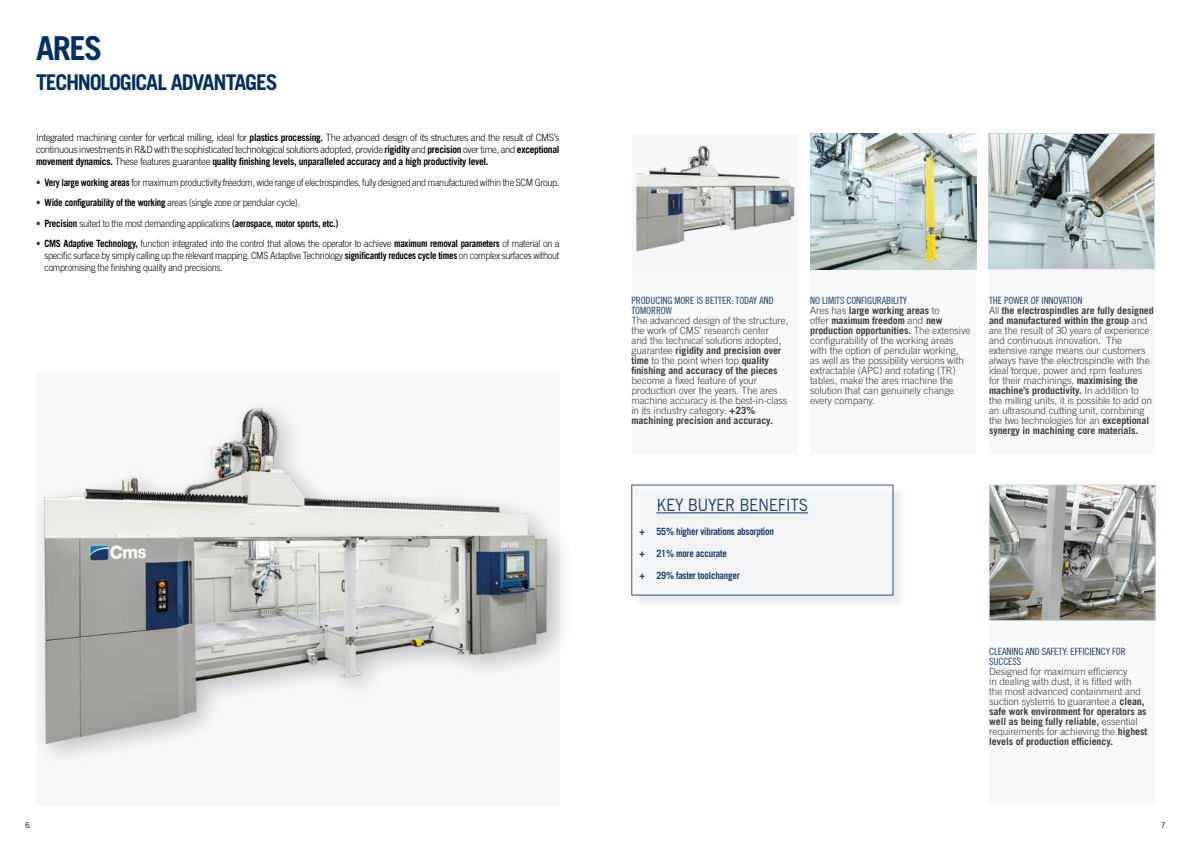
<style>
.page{position:relative;width:1191px;height:842px;background:#fff}
.page>*{position:absolute;margin:0;border:0;box-sizing:border-box;transform-origin:0 0}
.t1{font:700 33px "Trade Gothic LT Std";color:#003063}
.t2{font:700 21.7px "Trade Gothic LT Std";letter-spacing:-.055em;color:#003063}
.t3{font:17px "Trade Gothic LT Std";letter-spacing:-.025em;color:#183c6f;scale:.9 1}
.t4{font:300 10px/10px "Trade Gothic LT Std";letter-spacing:-.01em;color:#3c3c3b}
.t5{font:300 10px/12px "Trade Gothic LT Std";letter-spacing:-.03em;color:#000;text-align:justify;scale:.9 1}
.t6{font:300 10px/12px "Trade Gothic LT Std";letter-spacing:-.03em;color:#000;text-align:justify;scale:.95 1}
.t7{font:10px/10px "Trade Gothic LT Std Cn 18";letter-spacing:-.01em;color:#183c6f}
.t8{font:700 10px "Trade Gothic LT Std";letter-spacing:-.03em;color:#000;scale:.9 1}
.t9{font:700 10px "Trade Gothic LT Std";letter-spacing:-.025em;color:#183c6f;scale:.9 1}
.t10{font:8px "Trade Gothic LT Std";color:#000}
.s1{font-weight:700}
.s2{color:#183c6f}
.s3{font-weight:300;color:#183c6f}
.s4{font-weight:300}
</style>
<div class="page">
<div style="left:631px;top:261px;width:166px;height:193px;background:#f7f9f9"></div>
<div style="left:810px;top:261px;width:166px;height:193px;background:#f7f9f9"></div>
<div style="left:989px;top:261px;width:166px;height:193px;background:#f7f9f9"></div>
<div style="left:989px;top:612px;width:166px;height:193px;background:#f7f9f9"></div>
<div style="left:36px;top:371px;width:523px;height:435px;background:#f7f9f9"></div>
<img style="left:990px;top:135px;width:162px;height:132px">
<div style="left:988px;top:133px;width:166px;height:136px;border:1px solid #cbd5df"></div>
<img style="left:991px;top:487px;width:162px;height:132px">
<div style="left:989px;top:485px;width:166px;height:136px;border:1px solid #cbd5df"></div>
<img style="left:42px;top:407px;width:522px;height:349px">
<div style="left:631px;top:134px;width:166px;height:135px;background:#f5f7f9"></div>
<img style="left:636px;top:145px;width:159px;height:107px">
<img style="left:810px;top:134px;width:166px;height:135px">
<div style="left:633px;top:486px;width:272px;height:122px;background:#d8dfe3;opacity:.75"></div>
<div style="left:631px;top:485px;width:262px;height:110px;background:#f4f6f7"></div>
<hr style="left:656px;top:512px;width:152px;height:1px;background:#183c6f">
<h1 class="t1" style="left:36px;top:28px;width:68px">ARES</h1>
<h2 class="t2" style="left:36px;top:69px;width:243px">TECHNOLOGICAL ADVANTAGES</h2>
<p class="t6" style="left:36px;top:131px;width:552px">Integrated machining center for vertical milling, ideal for <span class="s1">plastics processing.</span> The advanced design of its structures and the result of CMS’s continuous investments in R&amp;D with the sophisticated technological solutions adopted, provide <span class="s1">rigidity</span> and <span class="s1">precision</span> over time, and <span class="s1">exceptional movement dynamics.</span> These features guarantee <span class="s1">quality finishing levels, unparalleled accuracy and a high productivity level.</span></p>
<p class="t5" style="left:36px;top:176px;width:583px"><span class="s2">•</span> <span class="s1">Very large working areas</span> for maximum productivity freedom, wide range of electrospindles, fully designed and manufactured within the SCM Group.</p>
<p class="t5" style="left:36px;top:196px;width:295px"><span class="s2">•</span> <span class="s1">Wide configurability of the working</span> areas (single zone or pendular cycle).</p>
<p class="t8" style="left:36px;top:217px;width:337px"><span class="s3">•</span> Precision <span class="s4">suited to the most demanding applications</span> (aerospace, motor sports, etc.)</p>
<p class="t5" style="left:45px;top:237px;width:573px;text-indent:-9px"><span class="s2">•</span> <span class="s1">CMS Adaptive Technology,</span> function integrated into the control that allows the operator to achieve <span class="s1">maximum removal parameters</span> of material on a specific surface by simply calling up the relevant mapping. CMS Adaptive Technology <span class="s1">significantly reduces cycle times</span> on complex surfaces without compromising the finishing quality and precisions.</p>
<p class="t7" style="left:631px;top:295px;width:144px">PRODUCING MORE IS BETTER: TODAY AND<br>TOMORROW</p>
<p class="t4" style="left:631px;top:315px;width:158px">The advanced design of the structure, the work of CMS’ research center<br>and the technical solutions adopted, guarantee <span class="s1">rigidity and precision over time</span> to the point when top <span class="s1">quality finishing and accuracy of the pieces</span></p>
<p class="t4" style="left:631px;top:375px;width:157px">become a fixed feature of your production over the years. The ares machine accuracy is the best-in-class in its industry category: <span class="s1">+23% machining precision and accuracy.</span></p>
<p class="t7" style="left:810px;top:295px;width:99px">NO LIMITS CONFIGURABILITY</p>
<p class="t4" style="left:810px;top:305px;width:162px">Ares has <span class="s1">large working areas</span> to<br>offer <span class="s1">maximum freedom</span> and <span class="s1">new production opportunities.</span> The extensive configurability of the working areas with the option of pendular working,<br>as well as the possibility versions with extractable (APC) and rotating (TR) tables, make the ares machine the solution that can genuinely change every company.</p>
<p class="t7" style="left:989px;top:295px;width:95px">THE POWER OF INNOVATION</p>
<p class="t4" style="left:989px;top:305px;width:166px">All <span class="s1">the electrospindles are fully designed and manufactured within the group</span> and are the result of 30 years of experience and continuous innovation. The extensive range means our customers always have the electrospindle with the ideal torque, power and rpm features for their machinings, <span class="s1">maximising the machine’s productivity.</span> In addition to the milling units, it is possible to add on an ultrasound cutting unit, combining the two technologies for an <span class="s1">exceptional synergy in machining core materials.</span></p>
<h3 class="t3" style="left:656px;top:495px;width:170px">KEY BUYER BENEFITS</h3>
<p class="t9" style="left:639px;top:525px;width:151px">+ 55% higher vibrations absorption</p>
<p class="t9" style="left:639px;top:547px;width:99px">+ 21% more accurate</p>
<p class="t9" style="left:639px;top:569px;width:113px">+ 29% faster toolchanger</p>
<p class="t7" style="left:989px;top:647px;width:138px">CLEANING AND SAFETY: EFFICIENCY FOR<br>SUCCESS</p>
<p class="t4" style="left:989px;top:667px;width:159px">Designed for maximum efficiency<br>in dealing with dust, it is fitted with the most advanced containment and suction systems to guarantee a <span class="s1">clean, safe work environment for operators as well as being fully reliable,</span> essential requirements for achieving the <span class="s1">highest levels of production efficiency.</span></p>
<p class="t10" style="left:25px;top:820px;width:6px">6</p>
<p class="t10" style="left:1160px;top:820px;width:6px">7</p>
</div>
